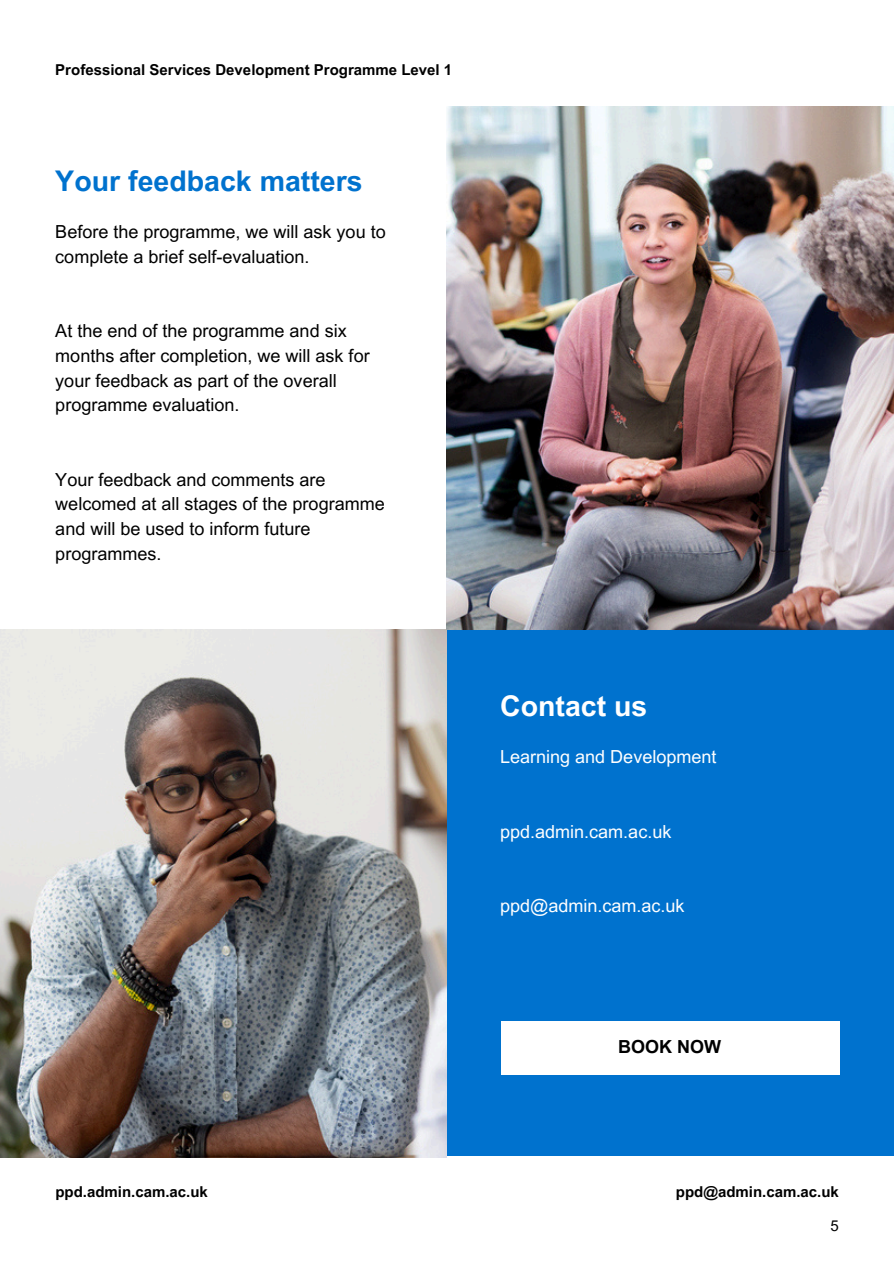
<style>
.page{position:relative;width:894px;height:1264px;background:#fff}
.page>*{position:absolute;margin:0;border:0;box-sizing:border-box;transform-origin:0 0}
.t1{font:700 28.5px "Arial MT Pro";color:#0072ce}
.t2{font:700 28.5px "Arial MT Pro";color:#fff}
.t3{font:18px/24.8px "Arial MT Pro";color:#000}
.t4{font:18px "Arial MT Pro";color:#fff}
.t5{font:700 18px "Arial MT Pro";color:#000}
.t6{font:700 15px "Arial MT Pro";color:#000}
.t7{font:15px "Arial MT Pro";color:#000}
</style>
<div class="page">
<img style="left:0;top:629px;width:447px;height:528px">
<div style="left:446px;top:629px;width:447px;height:527px;background:#0072ce"></div>
<img style="left:446px;top:106px;width:447px;height:523px">
<div style="left:500px;top:1021px;width:339px;height:54px;background:#fff"></div>
<p class="t6" style="left:55px;top:64px;width:398px">Professional Services Development Programme Level 1</p>
<h1 class="t1" style="left:55px;top:170px;width:309px">Your feedback matters</h1>
<h3 class="t3" style="left:55px;top:221px;width:332px">Before the programme, we will ask you to complete a brief self-evaluation.</h3>
<h3 class="t3" style="left:55px;top:320px;width:316px">At the end of the programme and six months after completion, we will ask for your feedback as part of the overall programme evaluation.</h3>
<h3 class="t3" style="left:55px;top:469px;width:331px">Your feedback and comments are welcomed at all stages of the programme and will be used to inform future programmes.</h3>
<p class="t2" style="left:500px;top:695px;width:149px">Contact us</p>
<p class="t4" style="left:500px;top:750px;width:218px">Learning and Development</p>
<h1 class="t4" style="left:500px;top:824px;width:173px">ppd.admin.cam.ac.uk</h1>
<h3 class="t4" style="left:500px;top:898px;width:186px">ppd@admin.cam.ac.uk</h3>
<h3 class="t5" style="left:617px;top:1039px;width:104px">BOOK NOW</h3>
<h3 class="t6" style="left:55px;top:1185px;width:154px">ppd.admin.cam.ac.uk</h3>
<h2 class="t6" style="left:675px;top:1185px;width:164px">ppd@admin.cam.ac.uk</h2>
<p class="t7" style="left:830px;top:1219px;width:10px">5</p>
</div>
